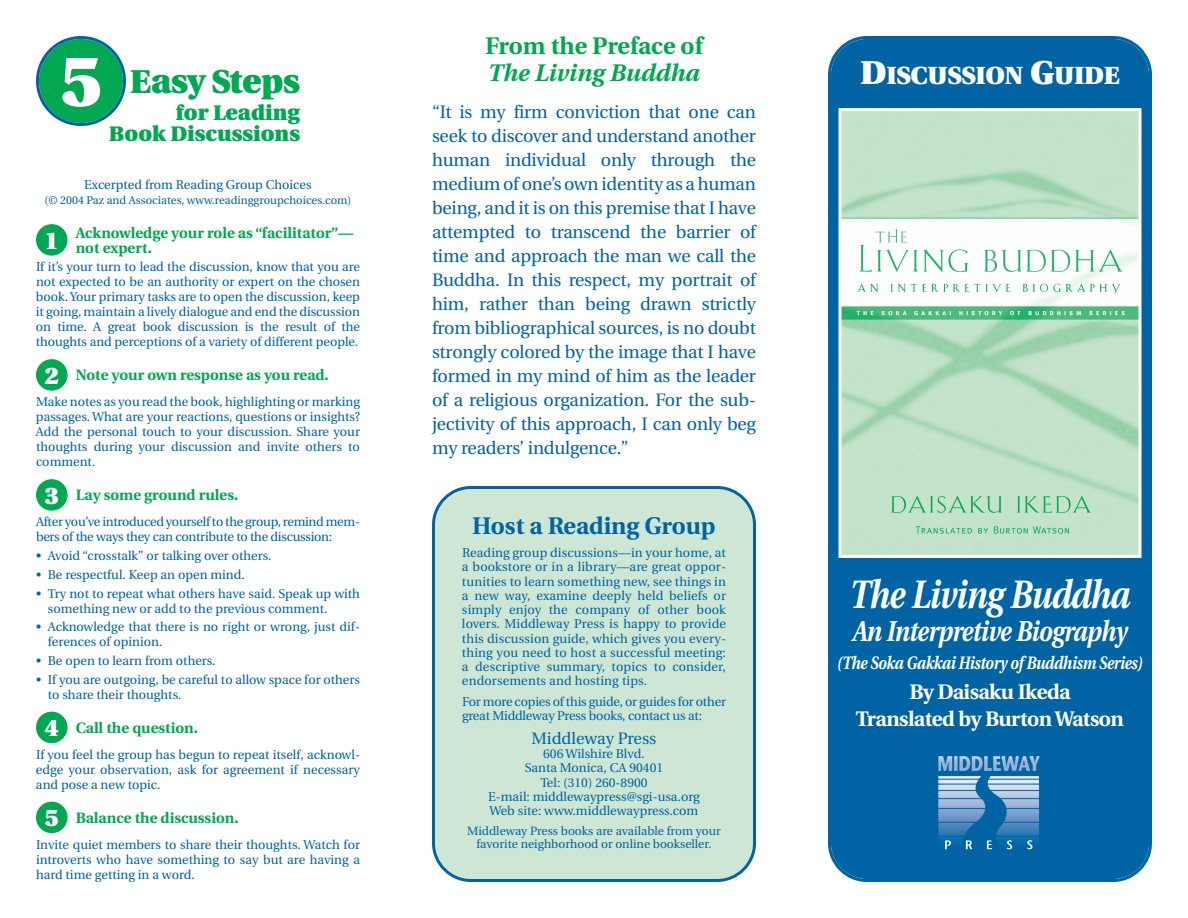
<style>
.page{position:relative;width:1188px;height:918px;background:#fff}
.page>*{position:absolute;margin:0;border:0;box-sizing:border-box;transform-origin:0 0}
.t1{font:italic 700 39.6px "Utopia";letter-spacing:-.025em;color:#fff;scale:.83 1}
.t2{font:900 33px "Utopia";letter-spacing:-.01em;color:#00a851}
.t3{font:italic 700 28.8px "Utopia";letter-spacing:-.025em;color:#fff;scale:.83 1}
.t4{font:900 24.75px "Utopia";letter-spacing:-.015em;color:#fff}
.t5{font:700 24px "Utopia";color:#0063a4}
.t6{font:700 24px "Utopia";color:#00a851}
.t7{font:italic 700 24px "Utopia";color:#00a851}
.t8{font:900 24px "Utopia";color:#fff}
.t9{font:700 21px/27px "Utopia";letter-spacing:-.03em;color:#fff;text-align:center}
.t10{font:900 21px/21px "Utopia";color:#00a851;text-align:right}
.t11{font:18px/24px "Utopia";letter-spacing:-.01em;color:#0063a4;text-align:justify}
.t12{font:italic 700 18px "Utopia";letter-spacing:-.025em;color:#fff;scale:.83 1}
.t13{font:16.5px "Utopia";color:#0063a4}
.t14{font:700 15px/15px "Utopia";color:#00a851}
.t15{font:12.75px/15px "Utopia";color:#0063a4;text-align:justify}
.t16{font:12.75px/15px "Utopia";letter-spacing:-.02em;color:#0063a4}
.t17{font:12px/13.5px "Utopia";color:#0063a4;text-align:center}
.t18{font:11.25px "Utopia";color:#0063a4}
.s1{font-size:72px;color:#fff}
.s2{font-size:33px}
</style>
<div class="page">
<div style="left:36px;top:802px;width:32px;height:31px;background:#00a851;border-radius:50%"></div>
<div style="left:36px;top:712px;width:32px;height:31px;background:#00a851;border-radius:50%"></div>
<div style="left:36px;top:479px;width:32px;height:32px;background:#00a851;border-radius:50%"></div>
<div style="left:36px;top:359px;width:32px;height:32px;background:#00a851;border-radius:50%"></div>
<div style="left:36px;top:224px;width:32px;height:32px;background:#00a851;border-radius:50%"></div>
<svg style="left:36px;top:36px;width:90px;height:90px"></svg>
<div style="left:828px;top:36px;width:324px;height:846px;background:#0063a4"></div>
<div style="left:837px;top:562px;width:306px;height:185px;background:#0063a4"></div>
<img style="left:842px;top:112px;width:296px;height:442px">
<div style="left:838px;top:108px;width:304px;height:450px;border:3px solid #fff"></div>
<img style="left:933px;top:756px;width:113px;height:99px">
<div style="left:432px;top:486px;width:324px;height:396px;background:#cee7d4"></div>
<h2 class="t2" style="left:59px;top:63px;width:242px"><span class="s1">5</span> Easy Steps</h2>
<h3 class="t10" style="left:109px;top:103px;width:193px">for Leading<br>Book Discussions</h3>
<p class="t15" style="left:84px;top:177px;width:229px">Excerpted from Reading Group Choices</p>
<p class="t18" style="left:45px;top:194px;width:308px">(© 2004 Paz and Associates, www.readinggroupchoices.com)</p>
<p class="t14" style="left:76px;top:225px;width:279px">Acknowledge your role as “facilitator”— not expert.</p>
<p class="t15" style="left:36px;top:260px;width:326px">If it’s your turn to lead the discussion, know that you are not expected to be an authority or expert on the chosen book.Your primary tasks are to open the discussion, keep it going, maintain a lively dialogue and end the discussion on time. A great book discussion is the result of the thoughts and perceptions of a variety of different people.</p>
<p class="t14" style="left:76px;top:368px;width:255px">Note your own response as you read.</p>
<p class="t15" style="left:36px;top:395px;width:326px">Make notes as you read the book, highlighting or marking passages. What are your reactions, questions or insights?<br>Add the personal touch to your discussion. Share your thoughts during your discussion and invite others to comment.</p>
<p class="t14" style="left:76px;top:488px;width:164px">Lay some ground rules.</p>
<p class="t16" style="left:36px;top:515px;width:326px">After you’ve introduced yourself to the group, remind mem&shy;bers of the ways they can contribute to the discussion:</p>
<p class="t15" style="left:36px;top:549px;width:237px">• Avoid “crosstalk” or talking over others.</p>
<p class="t15" style="left:36px;top:567px;width:210px">• Be respectful. Keep an open mind.</p>
<p class="t15" style="left:48px;top:586px;width:314px;text-indent:-12px">• Try not to repeat what others have said. Speak up with something new or add to the previous comment.</p>
<p class="t15" style="left:48px;top:620px;width:314px;text-indent:-12px">• Acknowledge that there is no right or wrong, just dif&shy;ferences of opinion.</p>
<p class="t15" style="left:36px;top:654px;width:181px">• Be open to learn from others.</p>
<p class="t15" style="left:48px;top:672px;width:314px;text-indent:-12px">• If you are outgoing, be careful to allow space for others to share their thoughts.</p>
<p class="t14" style="left:76px;top:720px;width:124px">Call the question.</p>
<p class="t15" style="left:36px;top:747px;width:326px">If you feel the group has begun to repeat itself, acknowl&shy;edge your observation, ask for agreement if necessary and pose a new topic.</p>
<p class="t14" style="left:76px;top:810px;width:164px">Balance the discussion.</p>
<p class="t15" style="left:36px;top:837px;width:326px">Invite quiet members to share their thoughts. Watch for introverts who have something to say but are having a hard time getting in a word.</p>
<h3 class="t8" style="left:45px;top:227px;width:16px">1</h3>
<h3 class="t8" style="left:45px;top:362px;width:16px">2</h3>
<h3 class="t8" style="left:45px;top:482px;width:16px">3</h3>
<h3 class="t8" style="left:45px;top:714px;width:16px">4</h3>
<h3 class="t8" style="left:45px;top:804px;width:16px">5</h3>
<h3 class="t6" style="left:485px;top:32px;width:219px">From the Preface of</h3>
<h3 class="t7" style="left:488px;top:59px;width:213px">The Living Buddha</h3>
<p class="t11" style="left:432px;top:101px;width:326px">“It is my firm conviction that one can seek to discover and understand another human individual only through the medium of one’s own identity as a human being, and it is on this premise that I have attempted to transcend the barrier of time and approach the man we call the Buddha. In this respect, my portrait of him, rather than being drawn strictly from bibliographical sources, is no doubt strongly colored by the image that I have formed in my mind of him as the leader of a religious organization. For the sub&shy;jectivity of this approach, I can only beg my readers’ indulgence.”</p>
<h3 class="t5" style="left:472px;top:512px;width:245px">Host a Reading Group</h3>
<p class="t15" style="left:462px;top:546px;width:266px;line-height:14.2px">Reading group discussions—in your home, at a bookstore or in a library—are great oppor&shy;tunities to learn something new, see things in a new way, examine deeply held beliefs or simply enjoy the company of other book lovers. Middleway Press is happy to provide this discussion guide, which gives you every&shy;thing you need to host a successful meeting: a descriptive summary, topics to consider, endorsements and hosting tips.</p>
<p class="t15" style="left:462px;top:694px;width:265px;line-height:14.2px">For more copies of this guide, or guides for other great Middleway Press books, contact us at:</p>
<p class="t13" style="left:532px;top:729px;width:126px">Middleway Press</p>
<p class="t15" style="left:488px;top:747px;width:213px;line-height:14.2px;text-align:center">606 Wilshire Blvd.<br>Santa Monica, CA 90401<br>Tel: (310) 260-8900<br>E-mail: middlewaypress@sgi-usa.org<br>Web site: www.middlewaypress.com</p>
<p class="t17" style="left:467px;top:824px;width:255px">Middleway Press books are available from your favorite neighborhood or online bookseller.</p>
<h3 class="t4" style="left:860px;top:62px;width:261px"><span class="s2">D</span>ISCUSSION <span class="s2">G</span>UIDE</h3>
<h1 class="t1" style="left:850px;top:571px;width:339px">The Living Buddha</h1>
<h3 class="t3" style="left:852px;top:614px;width:333px">An Interpretive Biography</h3>
<h3 class="t12" style="left:837px;top:653px;width:370px">(The Soka Gakkai History of Buddhism Series)</h3>
<h3 class="t9" style="left:856px;top:679px;width:270px">By Daisaku Ikeda<br>Translated by BurtonWatson</h3>
</div>
